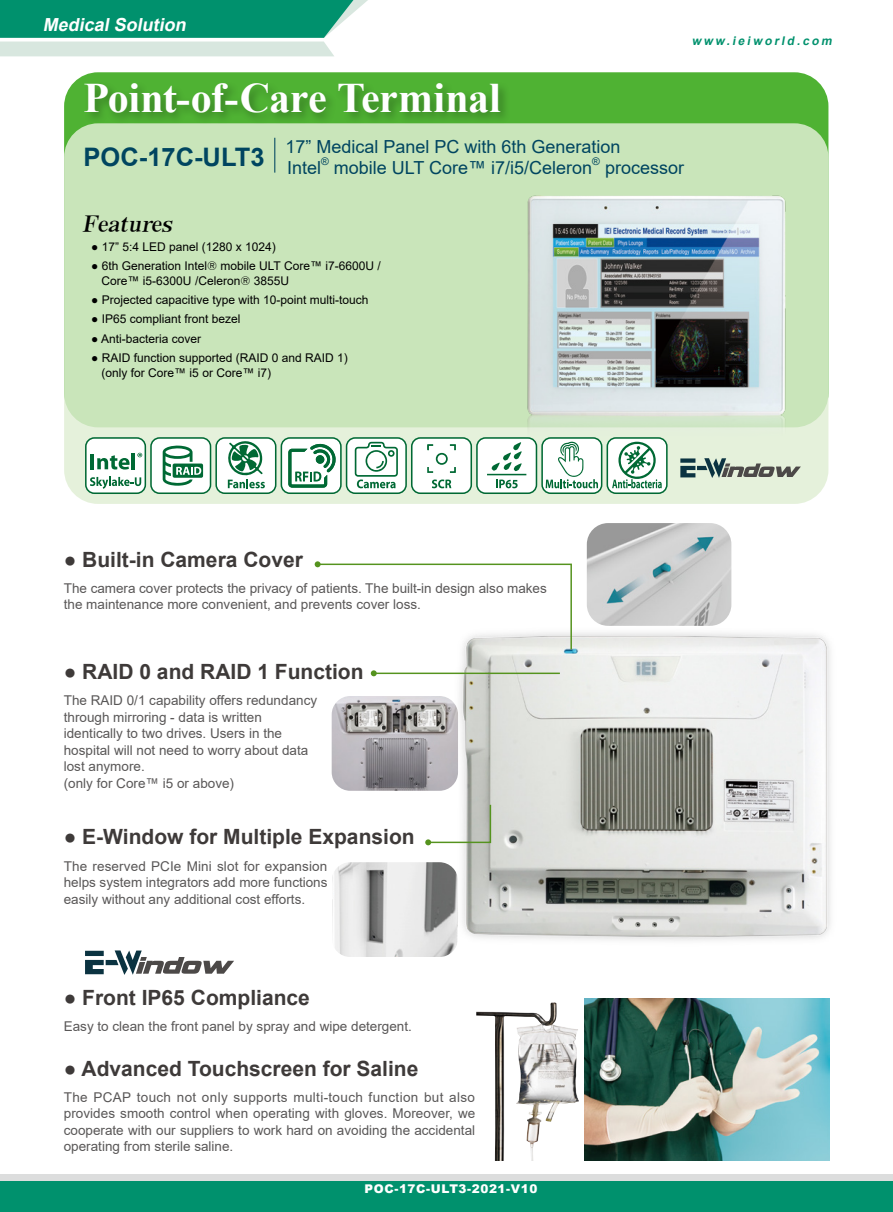
<style>
.page{position:relative;width:893px;height:1212px;background:#fff}
.page>*{position:absolute;margin:0;border:0;box-sizing:border-box;transform-origin:0 0}
.t1{font:700 42px "Times New Roman";letter-spacing:-.01em;color:#fff}
.t2{font:700 25.5px "Arial";color:#004560}
.t3{font:700 21px "Arial";color:#3e3a39}
.t4{font:italic 21px "AR Roman 1 Heavy Euro";color:#000}
.t5{font:18px/21px "Arial";color:#004560}
.t6{font:italic 700 18px "Arial";color:#fff}
.t7{font:13.5px/16.5px "Arial";color:#595757;text-align:justify}
.t8{font:12px/15px "Arial";color:#000}
.t9{font:900 12px "Arial";letter-spacing:.05em;color:#fff}
.t10{font:italic 700 12px "Arial";color:#00916d}
.t11{font:10.5px "Arial";color:#004560}
.s1{font-family:"Swiss 721 BT";font-weight:300}
</style>
<div class="page">
<div style="left:0;top:1174px;width:893px;height:38px;background:#dcdddd"></div>
<div style="left:0;top:1181px;width:893px;height:31px;background:#00916d"></div>
<svg style="left:0;top:0;width:368px;height:56px;background:#56b49c"></svg>
<img style="left:434px;top:600px;width:397px;height:341px">
<img style="left:476px;top:1002px;width:76px;height:159px">
<div style="left:64px;top:72px;width:764px;height:355px;background:#4fb233;border-radius:34px"></div>
<svg style="left:64px;top:123px;width:764px;height:381px;background:#cce6bd"></svg>
<div style="left:82px;top:80px;width:430px;height:45px;background:#000;opacity:.29"></div>
<hr style="left:274px;top:138px;width:1px;height:35px;background:#004560">
<img style="left:332px;top:862px;width:126px;height:95px">
<img style="left:332px;top:696px;width:126px;height:95px">
<svg style="left:315px;top:561px;width:258px;height:90px"></svg>
<img style="left:587px;top:523px;width:144px;height:103px">
<hr style="left:374px;top:672px;width:186px;height:2px;background:#55931e">
<svg style="left:371px;top:670px;width:6px;height:6px"></svg>
<svg style="left:425px;top:803px;width:67px;height:42px"></svg>
<svg style="left:85px;top:950px;width:149px;height:25px"></svg>
<img style="left:585px;top:998px;width:244px;height:163px">
<img style="left:496px;top:185px;width:320px;height:258px">
<svg style="left:680px;top:458px;width:121px;height:20px;background:#96a49a"></svg>
<div style="left:86px;top:438px;width:59px;height:55px;background:#fff;border-radius:9px"></div>
<div style="left:85px;top:437px;width:61px;height:57px;border:2px solid #006934;border-radius:9px"></div>
<svg style="left:90px;top:477px;width:51px;height:12px"></svg>
<hr style="left:91px;top:454px;width:3px;height:15px;background:#006934">
<svg style="left:97px;top:455px;width:33px;height:14px"></svg>
<hr style="left:132px;top:453px;width:3px;height:16px;background:#006934">
<svg style="left:137px;top:453px;width:5px;height:4px"></svg>
<div style="left:151px;top:438px;width:60px;height:55px;background:#fff;border-radius:9px"></div>
<div style="left:150px;top:437px;width:61px;height:57px;border:2px solid #006934;border-radius:9px"></div>
<svg style="left:163px;top:445px;width:40px;height:41px"></svg>
<div style="left:216px;top:438px;width:60px;height:55px;background:#fff;border-radius:9px"></div>
<div style="left:215px;top:437px;width:61px;height:57px;border:2px solid #006934;border-radius:9px"></div>
<svg style="left:225px;top:439px;width:40px;height:49px"></svg>
<div style="left:281px;top:438px;width:60px;height:55px;background:#fff;border-radius:9px"></div>
<div style="left:281px;top:437px;width:61px;height:57px;border:2px solid #006934;border-radius:9px"></div>
<svg style="left:288px;top:444px;width:48px;height:44px"></svg>
<div style="left:316px;top:455px;width:9px;height:9px;background:#006934;border-radius:50%"></div>
<div style="left:412px;top:438px;width:59px;height:55px;background:#fff;border-radius:9px"></div>
<div style="left:411px;top:437px;width:61px;height:57px;border:2px solid #006934;border-radius:9px"></div>
<svg style="left:432px;top:479px;width:19px;height:9px"></svg>
<svg style="left:427px;top:444px;width:29px;height:29px"></svg>
<div style="left:347px;top:438px;width:59px;height:55px;background:#fff;border-radius:9px"></div>
<div style="left:346px;top:437px;width:61px;height:57px;border:2px solid #006934;border-radius:9px"></div>
<svg style="left:355px;top:442px;width:43px;height:46px"></svg>
<div style="left:477px;top:438px;width:59px;height:55px;background:#fff;border-radius:9px"></div>
<div style="left:476px;top:437px;width:61px;height:57px;border:2px solid #006934;border-radius:9px"></div>
<svg style="left:496px;top:480px;width:22px;height:8px"></svg>
<hr style="left:487px;top:474px;width:39px;height:1px;background:#006934">
<svg style="left:492px;top:442px;width:30px;height:29px"></svg>
<div style="left:542px;top:438px;width:60px;height:55px;background:#fff;border-radius:9px"></div>
<div style="left:541px;top:437px;width:61px;height:57px;border:2px solid #006934;border-radius:9px"></div>
<svg style="left:546px;top:440px;width:52px;height:48px"></svg>
<div style="left:607px;top:438px;width:60px;height:55px;background:#fff;border-radius:9px"></div>
<div style="left:607px;top:437px;width:61px;height:57px;border:2px solid #006934;border-radius:9px"></div>
<svg style="left:612px;top:442px;width:50px;height:46px"></svg>
<h3 class="t6" style="left:43px;top:12px;width:149px">MedicalSolution</h3>
<p class="t10" style="left:692px;top:33px;width:145px">www.ieiworld.com</p>
<h1 class="t1" style="left:84px;top:68px;width:419px">Point-of-Care Terminal</h1>
<h2 class="t2" style="left:84px;top:139px;width:182px">POC-17C-ULT3</h2>
<h3 class="t5" style="left:285px;top:136px;width:337px">17” Medical Panel PC with 6th Generation<br>Intel</h3>
<p class="t11" style="left:321px;top:154px;width:9px">®</p>
<h3 class="t5" style="left:334px;top:157px;width:260px">mobile ULT Core™ i7/i5/Celeron</h3>
<p class="t11" style="left:592px;top:154px;width:9px">®</p>
<h3 class="t5" style="left:605px;top:157px;width:81px">processor</h3>
<h3 class="t4" style="left:82px;top:212px;width:95px">Features</h3>
<p class="t8" style="left:91px;top:239px;width:186px">● 17” 5:4 LED panel (1280 x 1024)</p>
<p class="t8" style="left:102px;top:258px;width:281px;text-indent:-10px">● 6th Generation Intel<span class="s1">®</span> mobile ULT Core™ i7-6600U /<br>Core™ i5-6300U /Celeron<span class="s1">®</span> 3855U</p>
<p class="t8" style="left:91px;top:292px;width:279px">● Projected capacitive type with 10-point multi-touch</p>
<p class="t8" style="left:91px;top:311px;width:151px">● IP65 compliant front bezel</p>
<p class="t8" style="left:91px;top:331px;width:111px">● Anti-bacteria cover</p>
<p class="t8" style="left:102px;top:350px;width:248px;text-indent:-10px">● RAID function supported (RAID 0 and RAID 1) (only for Core™ i5 or Core™ i7)</p>
<h3 class="t3" style="left:64px;top:544px;width:241px">● Built-in Camera Cover</h3>
<p class="t7" style="left:64px;top:580px;width:485px">The camera cover protects the privacy of patients. The built-in design also makes the maintenance more convenient, and prevents cover loss.</p>
<h3 class="t3" style="left:64px;top:656px;width:301px">● RAID 0 and RAID 1 Function</h3>
<p class="t7" style="left:64px;top:692px;width:255px;text-align:left">The RAID 0/1 capability offers redundancy through mirroring - data is written identically to two drives. Users in the hospital will not need to worry about data lost anymore.<br>(only for Core™ i5 or above)</p>
<h3 class="t3" style="left:64px;top:822px;width:352px">● E-Window for Multiple Expansion</h3>
<p class="t7" style="left:64px;top:857px;width:265px">The reserved PCIe Mini slot for expansion helps system integrators add more functions easily without any additional cost efforts.</p>
<h3 class="t3" style="left:64px;top:982px;width:248px">● Front IP65 Compliance</h3>
<p class="t7" style="left:64px;top:1017px;width:350px">Easy to clean the front panel by spray and wipe detergent.</p>
<h3 class="t3" style="left:64px;top:1054px;width:356px">● Advanced Touchscreen for Saline</h3>
<p class="t7" style="left:64px;top:1089px;width:413px">The PCAP touch not only supports multi-touch function but also provides smooth control when operating with gloves. Moreover, we cooperate with our suppliers to work hard on avoiding the accidental operating from sterile saline.</p>
<p class="t9" style="left:365px;top:1180px;width:174px">POC-17C-ULT3-2021-V10</p>
</div>
